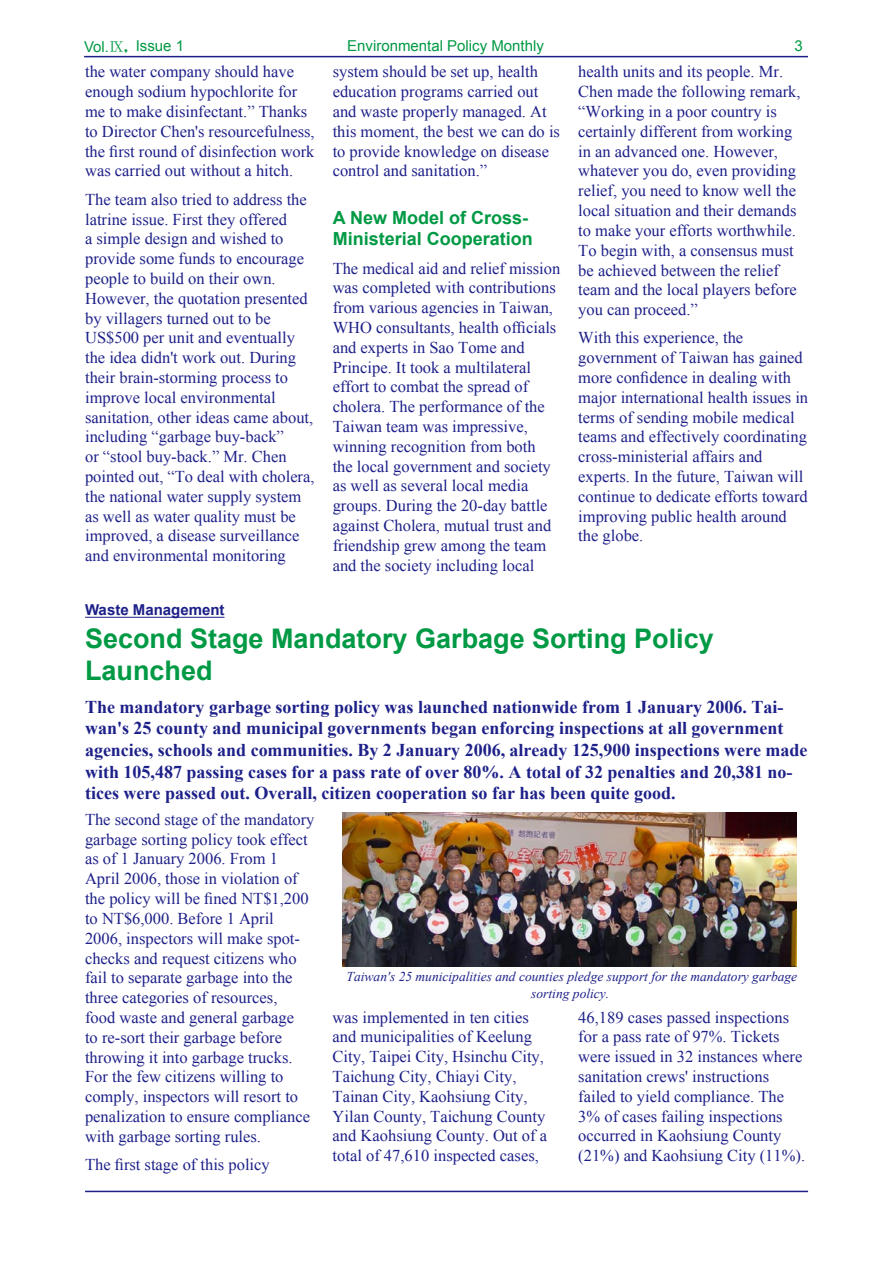
<style>
.page{position:relative;width:893px;height:1263px;background:#fff}
.page>*{position:absolute;margin:0;border:0;box-sizing:border-box;transform-origin:0 0}
.t1{font:700 27px/32.4px "Arial";color:#094}
.t2{font:700 18px/21.6px "Times New Roman";color:#1d2088}
.t3{font:700 18px/21.6px "Arial";color:#094}
.t4{font:16.5px/19.8px "Times New Roman";color:#1d2088}
.t5{font:15px "Arial";color:#094}
.t6{font:700 15px "Arial";color:#1d2088}
.t7{font:italic 13.5px/16.2px "Times New Roman";color:#1d2088;text-align:center}
.s1{font-family:"DF Kai Shu SB Estd BF"}
.s2{font-family:"DF Ming UB HK BF"}
</style>
<div class="page">
<hr style="left:84px;top:56px;width:724px;height:1px;background:#1d2088">
<hr style="left:85px;top:1191px;width:723px;height:1px;background:#1d2088">
<hr style="left:85px;top:617px;width:140px;height:1px;background:#1d2088">
<img style="left:342px;top:812px;width:454px;height:154px">
<p class="t5" style="left:84px;top:36px;width:102px">Vol.<span class="s1">Ⅸ</span><span class="s2">,</span> Issue 1</p>
<p class="t5" style="left:347px;top:36px;width:198px">Environmental Policy Monthly</p>
<p class="t4" style="left:85px;top:62px;width:231px">the water company should have enough sodium hypochlorite for me to make disinfectant.” Thanks to Director Chen's resourcefulness, the first round of disinfection work was carried out without a hitch.</p>
<p class="t4" style="left:85px;top:189px;width:231px">The team also tried to address the latrine issue. First they offered<br>a simple design and wished to provide some funds to encourage people to build on their own.<br>However, the quotation presented by villagers turned out to be<br>US$500 per unit and eventually the idea didn't work out. During their brain-storming process to improve local environmental sanitation, other ideas came about, including “garbage buy-back”<br>or “stool buy-back.” Mr. Chen pointed out, “To deal with cholera, the national water supply system as well as water quality must be improved, a disease surveillance and environmental monitoring</p>
<p class="t4" style="left:333px;top:62px;width:229px">system should be set up, health education programs carried out and waste properly managed. At this moment, the best we can do is to provide knowledge on disease control and sanitation.”</p>
<p class="t3" style="left:333px;top:207px;width:202px">A New Model of Cross-<br>Ministerial Cooperation</p>
<p class="t4" style="left:333px;top:258px;width:229px">The medical aid and relief mission was completed with contributions from various agencies in Taiwan,<br>WHO consultants, health officials and experts in Sao Tome and<br>Principe. It took a multilateral effort to combat the spread of cholera. The performance of the<br>Taiwan team was impressive, winning recognition from both<br>the local government and society as well as several local media groups. During the 20-day battle against Cholera, mutual trust and friendship grew among the team and the society including local</p>
<p class="t4" style="left:578px;top:62px;width:224px">health units and its people. Mr.<br>Chen made the following remark, “Working in a poor country is certainly different from working in an advanced one. However, whatever you do, even providing relief, you need to know well the local situation and their demands to make your efforts worthwhile.<br>To begin with, a consensus must be achieved between the relief team and the local players before you can proceed.”</p>
<p class="t4" style="left:578px;top:328px;width:231px">With this experience, the government of Taiwan has gained more confidence in dealing with major international health issues in terms of sending mobile medical teams and effectively coordinating cross-ministerial affairs and experts. In the future, Taiwan will continue to dedicate efforts toward improving public health around the globe.</p>
<p class="t6" style="left:85px;top:600px;width:141px">Waste Management</p>
<h1 class="t1" style="left:85px;top:623px;width:630px">Second Stage Mandatory Garbage Sorting Policy<br>Launched</h1>
<p class="t2" style="left:85px;top:695px;width:724px">The mandatory garbage sorting policy was launched nationwide from 1 January 2006. Tai&shy;wan's 25 county and municipal governments began enforcing inspections at all government agencies, schools and communities. By 2 January 2006, already 125,900 inspections were made with 105,487 passing cases for a pass rate of over 80%. A total of 32 penalties and 20,381 no&shy;tices were passed out. Overall, citizen cooperation so far has been quite good.</p>
<p class="t4" style="left:85px;top:809px;width:231px">The second stage of the mandatory garbage sorting policy took effect as of 1 January 2006. From 1<br>April 2006, those in violation of the policy will be fined NT$1,200 to NT$6,000. Before 1 April<br>2006, inspectors will make spot&shy;checks and request citizens who fail to separate garbage into the three categories of resources,<br>food waste and general garbage<br>to re-sort their garbage before throwing it into garbage trucks.<br>For the few citizens willing to comply, inspectors will resort to penalization to ensure compliance with garbage sorting rules.</p>
<p class="t4" style="left:85px;top:1154px;width:186px">The first stage of this policy</p>
<p class="t7" style="left:347px;top:968px;width:452px">Taiwan's 25 municipalities and counties pledge support for the mandatory garbage sorting policy.</p>
<p class="t4" style="left:333px;top:1007px;width:216px">was implemented in ten cities and municipalities of Keelung<br>City, Taipei City, Hsinchu City,<br>Taichung City, Chiayi City,<br>Tainan City, Kaohsiung City,<br>Yilan County, Taichung County and Kaohsiung County. Out of a total of 47,610 inspected cases,</p>
<p class="t4" style="left:578px;top:1007px;width:228px">46,189 cases passed inspections for a pass rate of 97%. Tickets were issued in 32 instances where sanitation crews' instructions failed to yield compliance. The<br>3% of cases failing inspections occurred in Kaohsiung County (21%) and Kaohsiung City (11%).</p>
</div>
